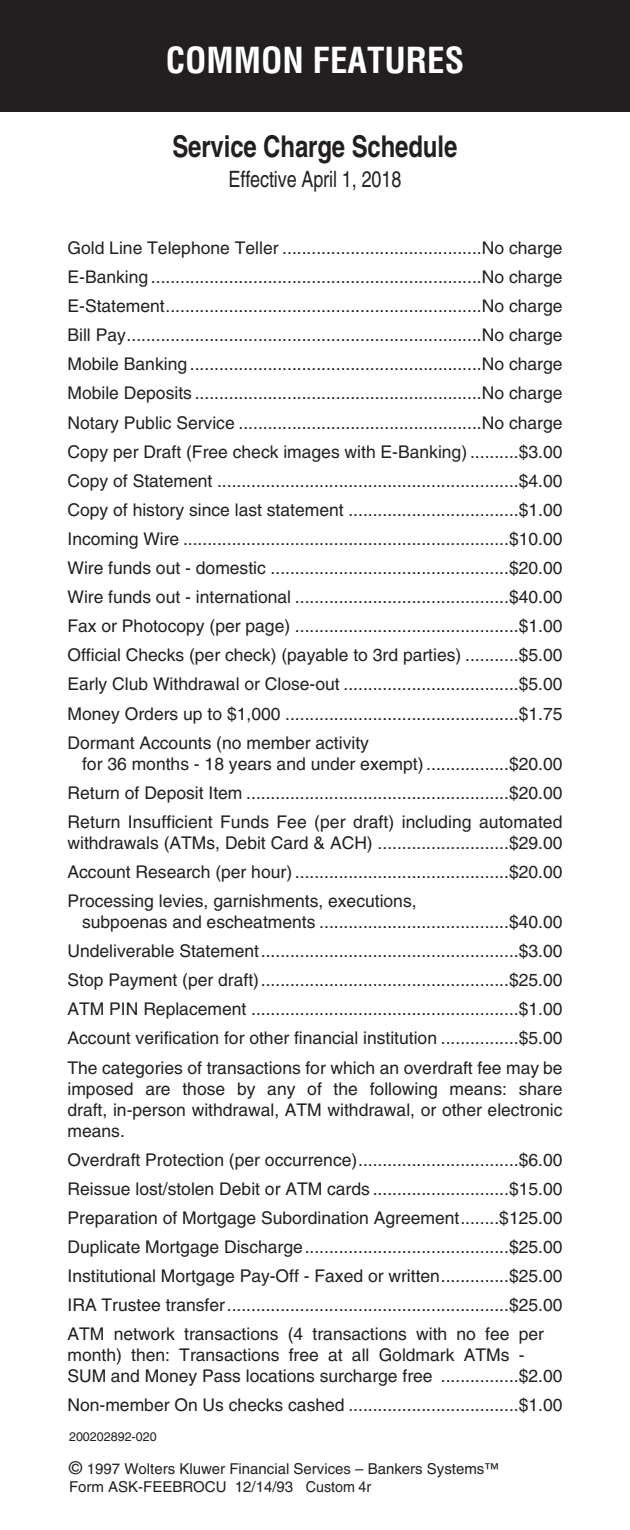
<style>
.page{position:relative;width:630px;height:1530px;background:#fff}
.page>*{position:absolute;margin:0;border:0;box-sizing:border-box;transform-origin:0 0}
.t1{font:700 condensed 35px "Helvetica";color:#fff}
.t2{font:700 30px "Helvetica";letter-spacing:-.005em;color:#231f20;scale:.8 1}
.t3{font:22.5px "Helvetica";letter-spacing:-.005em;color:#231f20;scale:.8 1}
.t4{font:17.5px/29px "Helvetica";color:#231f20;text-align:justify}
.t5{font:15px/18px "Helvetica";color:#231f20}
.t6{font:12.5px "Helvetica";color:#231f20}
.s1{font-size:17.5px}
</style>
<div class="page">
<div style="left:0;top:0;width:630px;height:112px;background:#231f20"></div>
<h1 class="t1" style="left:166px;top:41px;width:300px">COMMON FEATURES</h1>
<h2 class="t2" style="left:172px;top:135px;width:358px">Service Charge Schedule</h2>
<p class="t3" style="left:229px;top:171px;width:218px">Effective April 1, 2018</p>
<p class="t4" style="left:68px;top:235px;width:497px">Gold Line Telephone Teller .........................................No charge E-Banking ....................................................................No charge E-Statement.................................................................No charge Bill Pay.........................................................................No charge Mobile Banking ............................................................No charge Mobile Deposits ...........................................................No charge Notary Public Service ..................................................No charge Copy per Draft (Free check images with E-Banking) ..........$3.00<br>Copy of Statement ..............................................................$4.00<br>Copy of history since last statement ...................................$1.00<br>Incoming Wire ...................................................................$10.00<br>Wire funds out - domestic .................................................$20.00<br>Wire funds out - international ............................................$40.00<br>Fax or Photocopy (per page) ..............................................$1.00<br>Official Checks (per check) (payable to 3rd parties) ...........$5.00<br>Early Club Withdrawal or Close-out ....................................$5.00<br>Money Orders up to $1,000 ................................................$1.75<br>Dormant Accounts (no member activity</p>
<p class="t4" style="left:68px;top:751px;width:497px;text-indent:15px">for 36 months - 18 years and under exempt) .................$20.00<br>Return of Deposit Item ......................................................$20.00<br>Return Insufficient Funds Fee (per draft) including automated</p>
<p class="t4" style="left:68px;top:830px;width:497px">withdrawals (ATMs, Debit Card &amp; ACH) ...........................$29.00<br>Account Research (per hour) ............................................$20.00<br>Processing levies, garnishments, executions,</p>
<p class="t4" style="left:68px;top:909px;width:497px;text-indent:15px">subpoenas and escheatments .......................................$40.00<br>Undeliverable Statement.....................................................$3.00<br>Stop Payment (per draft)...................................................$25.00<br>ATM PIN Replacement .......................................................$1.00<br>Account verification for other financial institution ................$5.00<br>The categories of transactions for which an overdraft fee may be</p>
<p class="t4" style="left:68px;top:1080px;width:497px;line-height:21px">imposed are those by any of the following means: share draft, in-person withdrawal, ATM withdrawal, or other electronic means.</p>
<p class="t4" style="left:68px;top:1147px;width:497px">Overdraft Protection (per occurrence).................................$6.00<br>Reissue lost/stolen Debit or ATM cards ............................$15.00<br>Preparation of Mortgage Subordination Agreement........$125.00<br>Duplicate Mortgage Discharge..........................................$25.00<br>Institutional Mortgage Pay-Off - Faxed or written..............$25.00<br>IRA Trustee transfer..........................................................$25.00<br>ATM network transactions (4 transactions with no fee per</p>
<p class="t4" style="left:67px;top:1346px;width:497px;line-height:21px">month) then: Transactions free at all Goldmark ATMs -<br>SUM and Money Pass locations surcharge free ................$2.00</p>
<p class="t4" style="left:67px;top:1392px;width:497px">Non-member On Us checks cashed ...................................$1.00</p>
<p class="t6" style="left:69px;top:1432px;width:89px">200202892-020</p>
<p class="t5" style="left:69px;top:1461px;width:432px"><span class="s1">©</span> 1997 Wolters Kluwer Financial Services – Bankers Systems™<br>Form ASK-FEEBROCU 12/14/93 Custom 4r</p>
</div>
